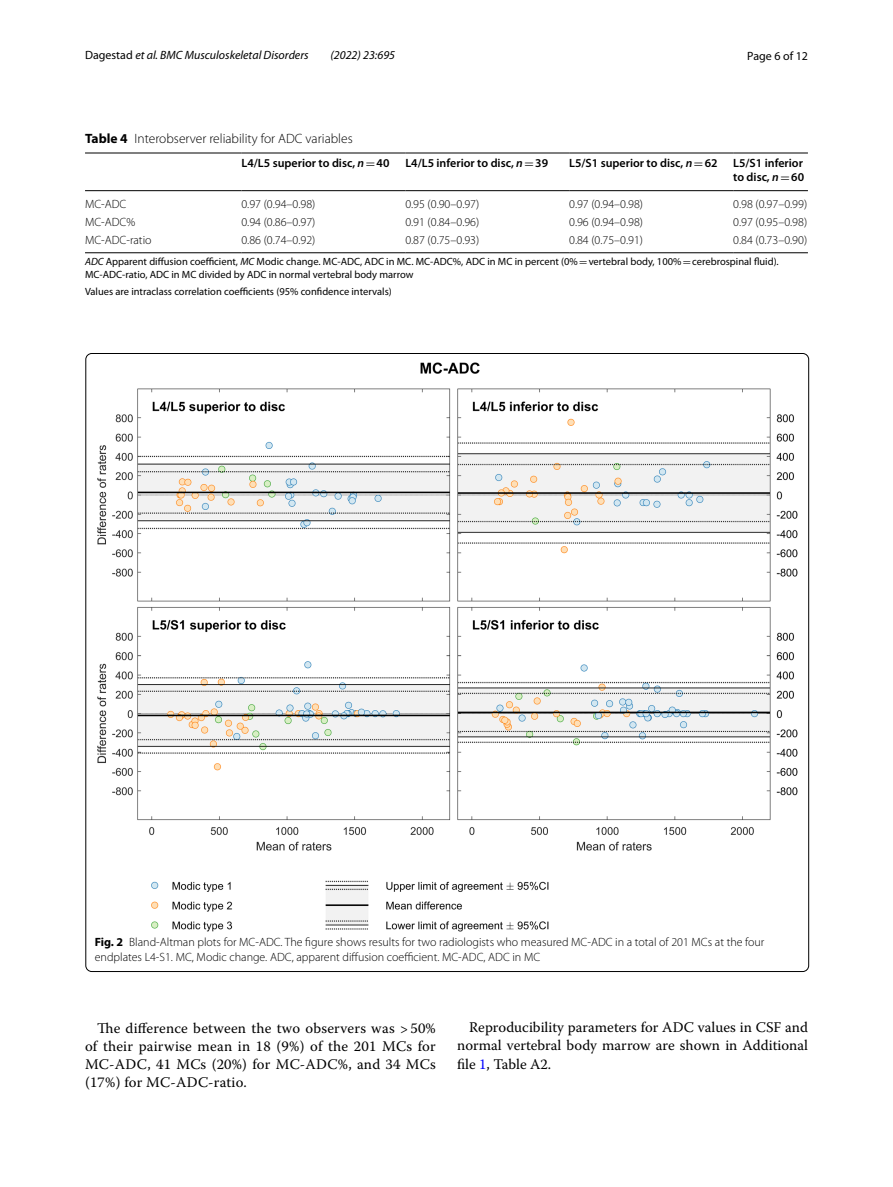
<style>
.page{position:relative;width:893px;height:1187px;background:#fff}
.page>*{position:absolute;margin:0;border:0;box-sizing:border-box;transform-origin:0 0}
.t1{font:14.7px/18px "Warnock Pro";letter-spacing:.01em;color:#000;text-align:justify}
.t2{font:300 13.5px "Myriad Pro";color:#000}
.t3{font:300 12px/15px "Myriad Pro";color:#000}
.t4{font:600 12px/13.5px "Myriad Pro";color:#000}
.t5{font:italic 12px "Myriad Pro";color:#000}
.t6{font:12px "Myriad Pro";color:#000}
.t7{font:10.5px/12.8px "Myriad Pro";color:#000}
.s1{font-style:normal}
.s2{font-weight:700}
.s3{font-style:italic}
.s4{font-family:"MTSY";font-weight:400}
.s5{font-family:"MTSY"}
.s6{color:#00f}
</style>
<div class="page">
<hr style="left:85px;top:153px;width:156px;height:1px;background:#000">
<hr style="left:85px;top:190px;width:156px;height:1px;background:#000">
<hr style="left:241px;top:153px;width:164px;height:1px;background:#000">
<hr style="left:241px;top:190px;width:164px;height:1px;background:#000">
<hr style="left:405px;top:153px;width:164px;height:1px;background:#000">
<hr style="left:405px;top:190px;width:164px;height:1px;background:#000">
<hr style="left:569px;top:153px;width:164px;height:1px;background:#000">
<hr style="left:569px;top:190px;width:164px;height:1px;background:#000">
<hr style="left:733px;top:153px;width:75px;height:1px;background:#000">
<hr style="left:733px;top:190px;width:75px;height:1px;background:#000">
<hr style="left:85px;top:252px;width:156px;height:1px;background:#000">
<hr style="left:241px;top:252px;width:164px;height:1px;background:#000">
<hr style="left:405px;top:252px;width:164px;height:1px;background:#000">
<hr style="left:569px;top:252px;width:164px;height:1px;background:#000">
<hr style="left:733px;top:252px;width:75px;height:1px;background:#000">
<img style="left:97px;top:362px;width:700px;height:569px">
<p class="t5" style="left:85px;top:48px;width:225px"><span class="s1">Dagestad</span> et al. BMC Musculoskeletal Disorders</p>
<p class="t5" style="left:331px;top:48px;width:66px">(2022) 23:695</p>
<p class="t6" style="left:747px;top:48px;width:62px">Page 6 of 12</p>
<p class="t2" style="left:85px;top:131px;width:269px"><span class="s2">Table 4</span> Interobserver reliability for ADC variables</p>
<p class="t4" style="left:241px;top:156px;width:150px">L4/L5 superior to disc, <span class="s3">n</span><span class="s4">=</span>40</p>
<p class="t4" style="left:405px;top:156px;width:144px">L4/L5 inferior to disc, <span class="s3">n</span><span class="s4">=</span>39</p>
<p class="t4" style="left:569px;top:156px;width:150px">L5/S1 superior to disc, <span class="s3">n</span><span class="s4">=</span>62</p>
<p class="t4" style="left:733px;top:156px;width:72px">L5/S1 inferior to disc, <span class="s3">n</span><span class="s4">=</span>60</p>
<p class="t3" style="left:85px;top:196px;width:43px">MC-ADC</p>
<p class="t3" style="left:241px;top:196px;width:75px">0.97 (0.94–0.98)</p>
<p class="t3" style="left:405px;top:196px;width:75px">0.95 (0.90–0.97)</p>
<p class="t3" style="left:569px;top:196px;width:75px">0.97 (0.94–0.98)</p>
<p class="t3" style="left:733px;top:196px;width:75px">0.98 (0.97–0.99)</p>
<p class="t3" style="left:85px;top:215px;width:52px">MC-ADC%</p>
<p class="t3" style="left:241px;top:215px;width:75px">0.94 (0.86–0.97)</p>
<p class="t3" style="left:405px;top:215px;width:75px">0.91 (0.84–0.96)</p>
<p class="t3" style="left:569px;top:215px;width:75px">0.96 (0.94–0.98)</p>
<p class="t3" style="left:733px;top:215px;width:75px">0.97 (0.95–0.98)</p>
<p class="t3" style="left:85px;top:233px;width:68px">MC-ADC-ratio</p>
<p class="t3" style="left:241px;top:233px;width:75px">0.86 (0.74–0.92)</p>
<p class="t3" style="left:405px;top:233px;width:75px">0.87 (0.75–0.93)</p>
<p class="t3" style="left:569px;top:233px;width:75px">0.84 (0.75–0.91)</p>
<p class="t3" style="left:733px;top:233px;width:75px">0.84 (0.73–0.90)</p>
<p class="t7" style="left:85px;top:255px;width:695px"><span class="s3">ADC</span> Apparent diffusion coefficient, <span class="s3">MC</span> Modic change. MC-ADC, ADC in MC. MC-ADC%, ADC in MC in percent (0%<span class="s5">=</span>vertebral body, 100%<span class="s5">=</span>cerebrospinal fluid).<br>MC-ADC-ratio, ADC in MC divided by ADC in normal vertebral body marrow</p>
<p class="t7" style="left:85px;top:285px;width:308px">Values are intraclass correlation coefficients (95% confidence intervals)</p>
<p class="t3" style="left:95px;top:934px;width:671px"><span class="s2">Fig. 2</span> Bland-Altman plots for MC-ADC. The figure shows results for two radiologists who measured MC-ADC in a total of 201 MCs at the four endplates L4-S1. MC, Modic change. ADC, apparent diffusion coefficient. MC-ADC, ADC in MC</p>
<p class="t1" style="left:85px;top:1018px;width:352px;text-indent:12px">The difference between the two observers was &gt; 50% of their pairwise mean in 18 (9%) of the 201 MCs for MC-ADC, 41 MCs (20%) for MC-ADC%, and 34 MCs (17%) for MC-ADC-ratio.</p>
<p class="t1" style="left:457px;top:1018px;width:352px;text-indent:12px">Reproducibility parameters for ADC values in CSF and normal vertebral body marrow are shown in Additional file <span class="s6">1</span>, Table A2.</p>
</div>
